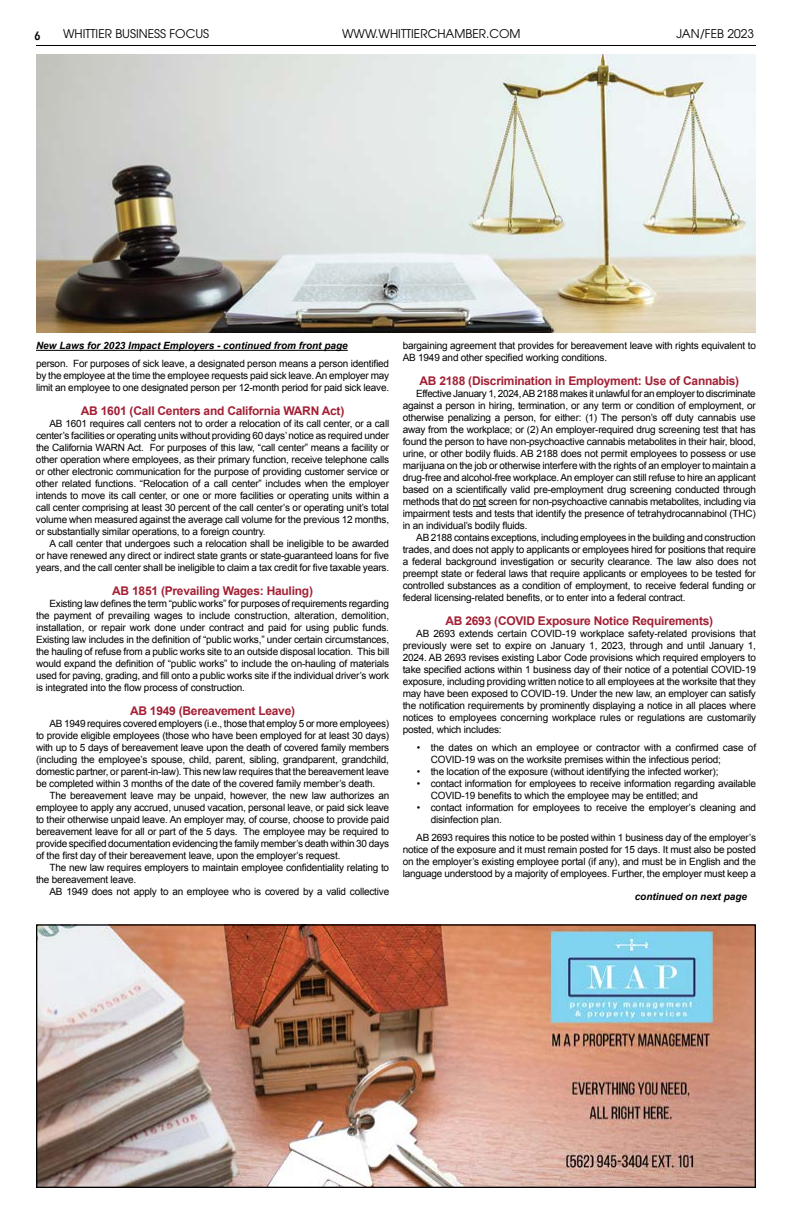
<style>
.page{position:relative;width:792px;height:1224px;background:#fff}
.page>*{position:absolute;margin:0;border:0;box-sizing:border-box;transform-origin:0 0}
.t1{font:700 12px "Arial";letter-spacing:-.02em;color:#a32035}
.t2{font:12px "Avant Garde";color:#000}
.t3{font:600 12px "Avenir Next Condensed";color:#000}
.t4{font:10px/12px "Arial";letter-spacing:-.02em;color:#000;text-align:justify}
.t5{font:italic 700 10px "Arial";color:#000}
</style>
<div class="page">
<hr style="left:36px;top:45px;width:720px;height:1px;background:#000">
<svg style="left:473px;top:506px;width:13px;height:1px"></svg>
<img style="left:38px;top:926px;width:716px;height:260px">
<div style="left:36px;top:924px;width:720px;height:264px;border:1px solid #000"></div>
<hr style="left:36px;top:350px;width:312px;height:1px;background:#000">
<img style="left:36px;top:54px;width:720px;height:279px">
<p class="t3" style="left:34px;top:25px;width:7px">6</p>
<p class="t2" style="left:63px;top:27px;width:148px">WHITTIER BUSINESS FOCUS</p>
<p class="t2" style="left:342px;top:27px;width:180px">WWW.WHITTIERCHAMBER.COM</p>
<p class="t2" style="left:677px;top:27px;width:79px">JAN/FEB 2023</p>
<p class="t5" style="left:36px;top:339px;width:313px">New Laws for 2023 Impact Employers - continued from front page</p>
<p class="t4" style="left:36px;top:358px;width:355px">person. For purposes of sick leave, a designated person means a person identified by the employee at the time the employee requests paid sick leave. An employer may limit an employee to one designated person per 12-month period for paid sick leave.</p>
<p class="t1" style="left:81px;top:403px;width:265px">AB 1601 (Call Centers and California WARN Act)</p>
<p class="t4" style="left:36px;top:418px;width:355px;text-indent:14px">AB 1601 requires call centers not to order a relocation of its call center, or a call center’s facilities or operating units without providing 60 days’ notice as required under the California WARN Act. For purposes of this law, “call center” means a facility or other operation where employees, as their primary function, receive telephone calls or other electronic communication for the purpose of providing customer service or other related functions. “Relocation of a call center” includes when the employer intends to move its call center, or one or more facilities or operating units within a call center comprising at least 30 percent of the call center’s or operating unit’s total volume when measured against the average call volume for the previous 12 months, or substantially similar operations, to a foreign country.</p>
<p class="t4" style="left:36px;top:538px;width:355px;text-indent:14px">A call center that undergoes such a relocation shall be ineligible to be awarded or have renewed any direct or indirect state grants or state-guaranteed loans for five years, and the call center shall be ineligible to claim a tax credit for five taxable years.</p>
<p class="t1" style="left:112px;top:583px;width:202px">AB 1851 (Prevailing Wages: Hauling)</p>
<p class="t4" style="left:36px;top:598px;width:355px;text-indent:14px">Existing law defines the term “public works” for purposes of requirements regarding the payment of prevailing wages to include construction, alteration, demolition, installation, or repair work done under contract and paid for using public funds.<br>Existing law includes in the definition of “public works,” under certain circumstances, the hauling of refuse from a public works site to an outside disposal location. This bill would expand the definition of “public works” to include the on-hauling of materials used for paving, grading, and fill onto a public works site if the individual driver’s work is integrated into the flow process of construction.</p>
<p class="t1" style="left:130px;top:703px;width:167px">AB 1949 (Bereavement Leave)</p>
<p class="t4" style="left:36px;top:718px;width:355px;text-indent:14px">AB 1949 requires covered employers (i.e., those that employ 5 or more employees) to provide eligible employees (those who have been employed for at least 30 days) with up to 5 days of bereavement leave upon the death of covered family members (including the employee’s spouse, child, parent, sibling, grandparent, grandchild, domestic partner, or parent-in-law). This new law requires that the bereavement leave be completed within 3 months of the date of the covered family member’s death.</p>
<p class="t4" style="left:36px;top:790px;width:355px;text-indent:14px">The bereavement leave may be unpaid, however, the new law authorizes an employee to apply any accrued, unused vacation, personal leave, or paid sick leave to their otherwise unpaid leave. An employer may, of course, choose to provide paid bereavement leave for all or part of the 5 days. The employee may be required to provide specified documentation evidencing the family member’s death within 30 days of the first day of their bereavement leave, upon the employer’s request.</p>
<p class="t4" style="left:36px;top:862px;width:355px;text-indent:14px">The new law requires employers to maintain employee confidentiality relating to the bereavement leave.</p>
<p class="t4" style="left:50px;top:886px;width:341px">AB 1949 does not apply to an employee who is covered by a valid collective</p>
<p class="t4" style="left:403px;top:340px;width:355px">bargaining agreement that provides for bereavement leave with rights equivalent to<br>AB 1949 and other specified working conditions.</p>
<p class="t1" style="left:419px;top:373px;width:321px">AB 2188 (Discrimination in Employment: Use of Cannabis)</p>
<p class="t4" style="left:403px;top:388px;width:355px;text-indent:14px">Effective January 1, 2024, AB 2188 makes it unlawful for an employer to discriminate against a person in hiring, termination, or any term or condition of employment, or otherwise penalizing a person, for either: (1) The person’s off duty cannabis use away from the workplace; or (2) An employer-required drug screening test that has found the person to have non-psychoactive cannabis metabolites in their hair, blood, urine, or other bodily fluids. AB 2188 does not permit employees to possess or use marijuana on the job or otherwise interfere with the rights of an employer to maintain a drug-free and alcohol-free workplace. An employer can still refuse to hire an applicant based on a scientifically valid pre-employment drug screening conducted through methods that do not screen for non-psychoactive cannabis metabolites, including via impairment tests and tests that identify the presence of tetrahydrocannabinol (THC) in an individual’s bodily fluids.</p>
<p class="t4" style="left:403px;top:532px;width:355px;text-indent:14px">AB 2188 contains exceptions, including employees in the building and construction trades, and does not apply to applicants or employees hired for positions that require a federal background investigation or security clearance. The law also does not preempt state or federal laws that require applicants or employees to be tested for controlled substances as a condition of employment, to receive federal funding or federal licensing-related benefits, or to enter into a federal contract.</p>
<p class="t1" style="left:445px;top:613px;width:269px">AB 2693 (COVID Exposure Notice Requirements)</p>
<p class="t4" style="left:403px;top:628px;width:355px;text-indent:14px">AB 2693 extends certain COVID-19 workplace safety-related provisions that previously were set to expire on January 1, 2023, through and until January 1, 2024. AB 2693 revises existing Labor Code provisions which required employers to take specified actions within 1 business day of their notice of a potential COVID-19 exposure, including providing written notice to all employees at the worksite that they may have been exposed to COVID-19. Under the new law, an employer can satisfy the notification requirements by prominently displaying a notice in all places where notices to employees concerning workplace rules or regulations are customarily posted, which includes:</p>
<p class="t4" style="left:431px;top:742px;width:327px;text-indent:-14px">• the dates on which an employee or contractor with a confirmed case of<br>COVID-19 was on the worksite premises within the infectious period;</p>
<p class="t4" style="left:417px;top:766px;width:303px">• the location of the exposure (without identifying the infected worker);</p>
<p class="t4" style="left:431px;top:778px;width:327px;text-indent:-14px">• contact information for employees to receive information regarding available<br>COVID-19 benefits to which the employee may be entitled; and</p>
<p class="t4" style="left:431px;top:802px;width:327px;text-indent:-14px">• contact information for employees to receive the employer’s cleaning and disinfection plan.</p>
<p class="t4" style="left:403px;top:832px;width:355px;text-indent:14px">AB 2693 requires this notice to be posted within 1 business day of the employer’s notice of the exposure and it must remain posted for 15 days. It must also be posted on the employer’s existing employee portal (if any), and must be in English and the language understood by a majority of employees. Further, the employer must keep a</p>
<p class="t5" style="left:635px;top:890px;width:114px">continued on next page</p>
</div>
